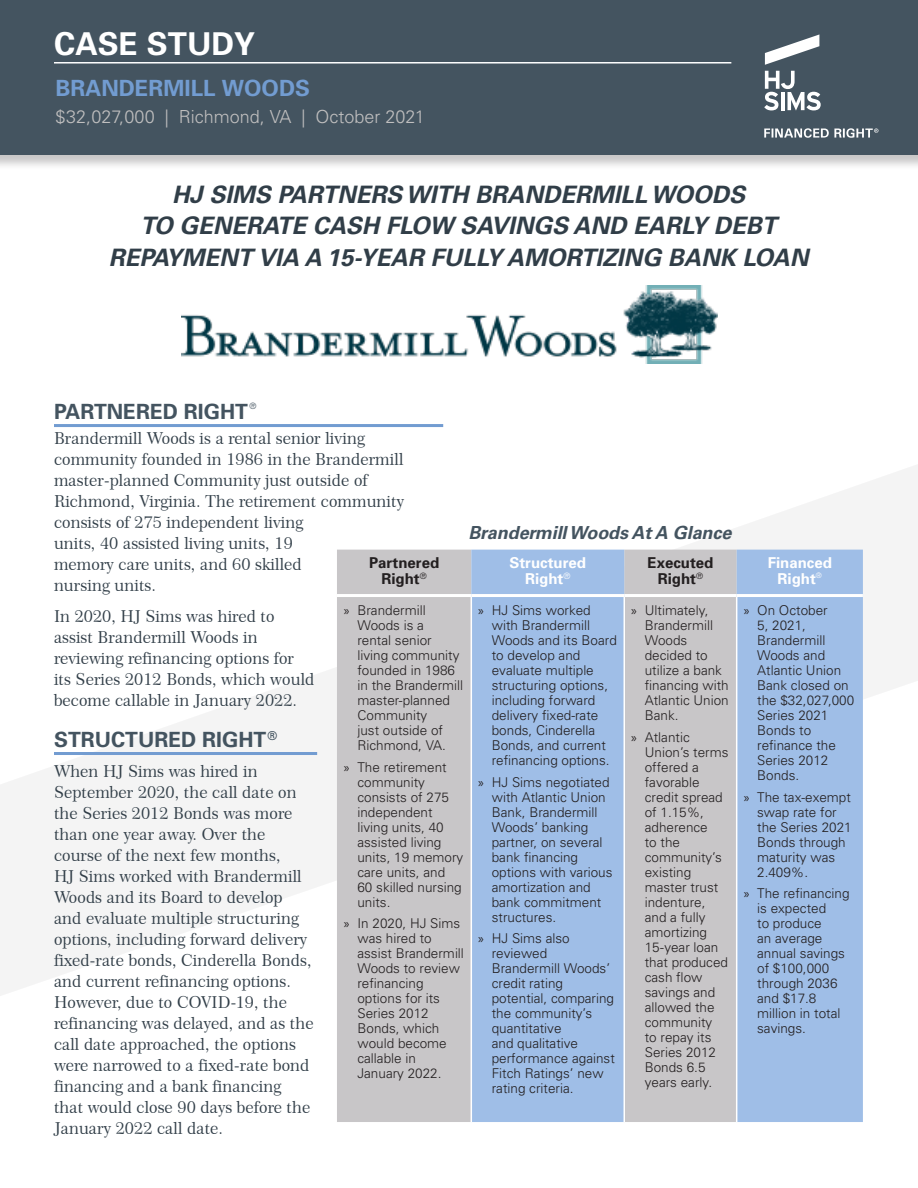
<style>
.page{position:relative;width:918px;height:1188px;background:#fff}
.page>*{position:absolute;margin:0;border:0;box-sizing:border-box;transform-origin:0 0}
.t1{font:700 31.5px "Univers";color:#fff}
.Sub_Spacing{font:italic 700 24px/31.5px "Univers LT Pro 65";color:#313e48;text-align:center}
.t2{font:700 22.35px "Univers";color:#729cd1}
.RIGHT{font:700 21px "Univers";color:#445460}
.Sub_Spacing-2{font:700 21px "Univers";color:#445460}
.t3{font:300 18px "Univers";color:#c0bfbf}
.t4{font:italic 700 18px "Univers LT Std";letter-spacing:-.005em;color:#445460}
.Body_Copy{font:16.5px/21px "Century 751 BT Roman B";color:#313e48}
.t5{font:700 15px/16.5px "Univers";color:#fff;text-align:center}
.t6{font:700 15px "Univers";color:#231f20}
.t7{font:300 13.5px/15px "Univers";color:#231f20}
.Sub_Spacing-3{font:300 8.7px "Univers";color:#445460}
.s1{font-family:"Myriad Pro";font-weight:400}
</style>
<div class="page">
<div style="left:0;top:0;width:918px;height:170px;background:#231f20;opacity:.25"></div>
<div style="left:0;top:0;width:918px;height:155px;background:#445460"></div>
<hr style="left:54px;top:62px;width:677px;height:2px;background:#fff">
<svg style="left:765px;top:34px;width:54px;height:31px"></svg>
<svg style="left:764px;top:71px;width:57px;height:40px"></svg>
<svg style="left:764px;top:128px;width:114px;height:10px"></svg>
<svg style="left:0;top:465px;width:918px;height:531px"></svg>
<hr style="left:54px;top:424px;width:389px;height:3px;background:#729cd1">
<hr style="left:54px;top:752px;width:263px;height:3px;background:#729cd1">
<div style="left:337px;top:550px;width:134px;height:572px;background:#c8c6c8"></div>
<svg style="left:471px;top:550px;width:392px;height:572px;background:#aac0de"></svg>
<hr style="left:471px;top:597px;width:1px;height:525px;background:#fff">
<hr style="left:624px;top:597px;width:1px;height:525px;background:#fff">
<hr style="left:736px;top:597px;width:1px;height:525px;background:#fff">
<hr style="left:337px;top:594px;width:134px;height:3px;background:#fff">
<hr style="left:471px;top:594px;width:153px;height:3px;background:#fff">
<hr style="left:624px;top:594px;width:113px;height:3px;background:#fff">
<hr style="left:737px;top:594px;width:126px;height:3px;background:#fff">
<img style="left:182px;top:285px;width:535px;height:79px">
<h1 class="t1" style="left:54px;top:25px;width:203px">CASE STUDY</h1>
<p class="t2" style="left:56px;top:74px;width:256px">BRANDERMILL WOODS</p>
<p class="t3" style="left:56px;top:105px;width:371px">$32,027,000 | Richmond, VA | October 2021</p>
<p class="Sub_Spacing" style="left:109px;top:178px;width:701px">HJ SIMS PARTNERS WITH BRANDERMILL WOODS<br>TO GENERATE CASH FLOW SAVINGS AND EARLY DEBT<br>REPAYMENT VIA A 15-YEAR FULLY AMORTIZING BANK LOAN</p>
<p class="Sub_Spacing-2" style="left:54px;top:399px;width:196px">PARTNERED RIGHT</p>
<p class="Sub_Spacing-3" style="left:249px;top:401px;width:8px">®</p>
<p class="Body_Copy" style="left:54px;top:427px;width:352px">Brandermill Woods is a rental senior living community founded in 1986 in the Brandermill master-planned Community just outside of Richmond, Virginia. The retirement community consists of 275 independent living<br>units, 40 assisted living units, 19<br>memory care units, and 60 skilled<br>nursing units.</p>
<p class="Body_Copy" style="left:54px;top:605px;width:262px">In 2020, HJ Sims was hired to assist Brandermill Woods in reviewing refinancing options for its Series 2012 Bonds, which would become callable in January 2022.</p>
<p class="RIGHT" style="left:54px;top:726px;width:225px">STRUCTURED RIGHT<sup>®</sup></p>
<p class="Body_Copy" style="left:54px;top:761px;width:261px">When HJ Sims was hired in<br>September 2020, the call date on the Series 2012 Bonds was more than one year away. Over the course of the next few months,<br>HJ Sims worked with Brandermill<br>Woods and its Board to develop and evaluate multiple structuring options, including forward delivery fixed-rate bonds, Cinderella Bonds, and current refinancing options.<br>However, due to COVID-19, the refinancing was delayed, and as the call date approached, the options were narrowed to a fixed-rate bond financing and a bank financing that would close 90 days before the<br>January 2022 call date.</p>
<p class="t4" style="left:468px;top:522px;width:265px">Brandermill Woods At A Glance</p>
<p class="t5" style="left:509px;top:554px;width:78px">Structured<br>Right<sup>®</sup></p>
<p class="t6" style="left:648px;top:553px;width:67px">Executed</p>
<p class="t6" style="left:369px;top:553px;width:72px">Partnered</p>
<p class="t6" style="left:381px;top:570px;width:47px">Right<sup>®</sup></p>
<p class="t6" style="left:658px;top:570px;width:47px">Right<sup>®</sup></p>
<p class="t7" style="left:492px;top:602px;width:127px;text-indent:-14px"><span class="s1">»</span> HJ Sims worked with Brandermill<br>Woods and its Board to develop and evaluate multiple structuring options, including forward delivery fixed-rate bonds, Cinderella<br>Bonds, and current refinancing options.</p>
<p class="t7" style="left:492px;top:774px;width:122px;text-indent:-14px"><span class="s1">»</span> HJ Sims negotiated with Atlantic Union<br>Bank, Brandermill<br>Woods’ banking partner, on several bank financing options with various amortization and bank commitment structures.</p>
<p class="t7" style="left:492px;top:931px;width:125px;text-indent:-14px"><span class="s1">»</span> HJ Sims also reviewed<br>Brandermill Woods’ credit rating potential, comparing the community’s quantitative<br>and qualitative performance against<br>Fitch Ratings’ new rating criteria.</p>
<p class="t7" style="left:357px;top:602px;width:107px;text-indent:-14px"><span class="s1">»</span> Brandermill<br>Woods is a<br>rental senior living community founded in 1986 in the Brandermill master-planned<br>Community<br>just outside of<br>Richmond, VA.</p>
<p class="t7" style="left:357px;top:759px;width:107px;text-indent:-14px"><span class="s1">»</span> The retirement community consists of 275 independent living units, 40 assisted living units, 19 memory care units, and<br>60 skilled nursing units.</p>
<p class="t7" style="left:357px;top:916px;width:108px;text-indent:-14px"><span class="s1">»</span> In 2020, HJ Sims was hired to assist Brandermill<br>Woods to review refinancing options for its<br>Series 2012<br>Bonds, which would become callable in<br>January 2022.</p>
<p class="t7" style="left:645px;top:602px;width:86px;text-indent:-14px"><span class="s1">»</span> Ultimately,<br>Brandermill<br>Woods decided to utilize a bank financing with<br>Atlantic Union<br>Bank.</p>
<p class="t7" style="left:645px;top:729px;width:85px;text-indent:-14px"><span class="s1">»</span> Atlantic<br>Union’s terms offered a favorable credit spread of 1.15%, adherence<br>to the community’s existing master trust indenture, and a fully amortizing<br>15-year loan that produced cash flow savings and allowed the community<br>to repay its<br>Series 2012<br>Bonds 6.5 years early.</p>
<p class="t5" style="left:768px;top:554px;width:66px">Financed</p>
<p class="t5" style="left:778px;top:570px;width:46px">Right<sup>®</sup></p>
<p class="t7" style="left:757px;top:602px;width:99px;text-indent:-14px"><span class="s1">»</span> On October<br>5, 2021,<br>Brandermill<br>Woods and<br>Atlantic Union<br>Bank closed on the $32,027,000<br>Series 2021<br>Bonds to refinance the<br>Series 2012<br>Bonds.</p>
<p class="t7" style="left:757px;top:789px;width:96px;text-indent:-14px"><span class="s1">»</span> The tax-exempt swap rate for the Series 2021<br>Bonds through maturity was<br>2.409%.</p>
<p class="t7" style="left:757px;top:886px;width:94px;text-indent:-14px"><span class="s1">»</span> The refinancing is expected<br>to produce<br>an average annual savings of $100,000 through 2036 and $17.8 million in total savings.</p>
</div>
